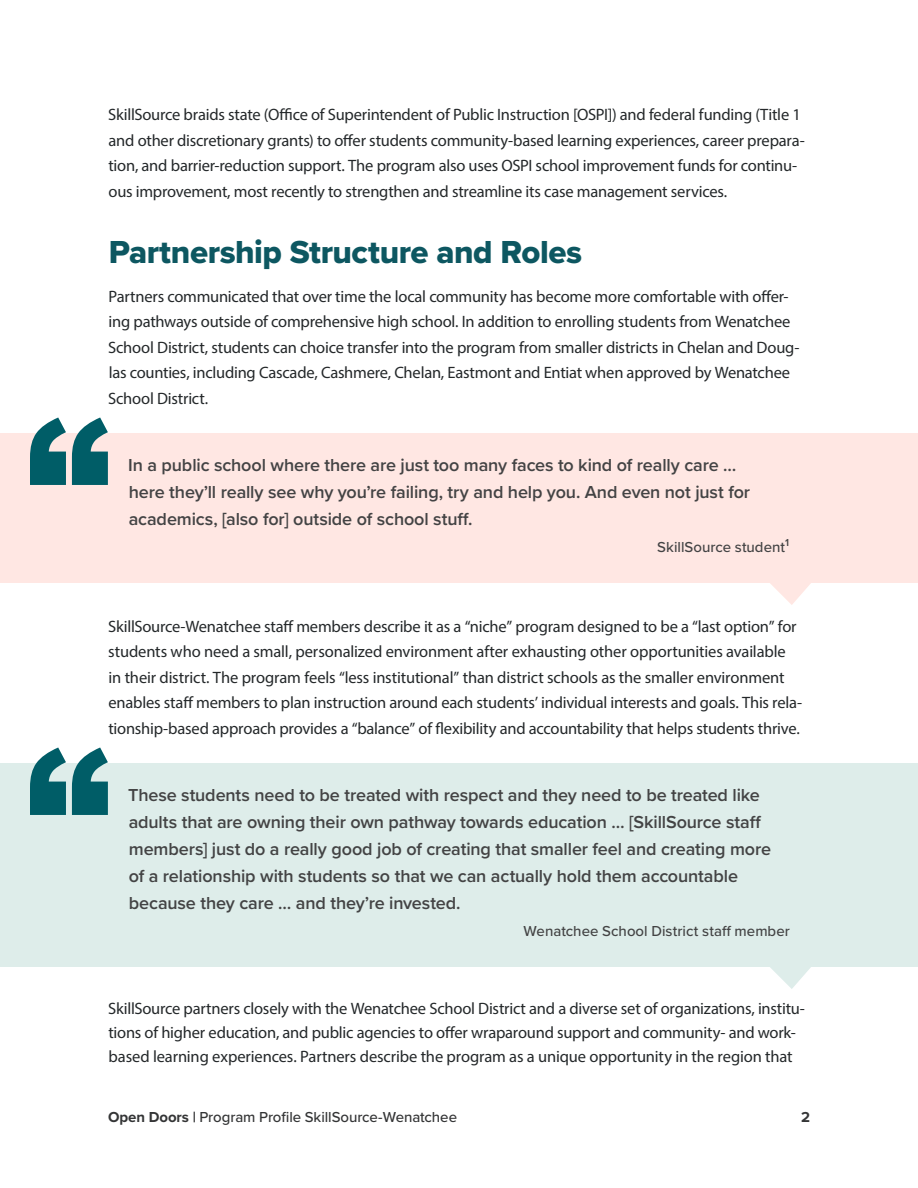
<style>
.page{position:relative;width:918px;height:1188px;background:#fff}
.page>*{position:absolute;margin:0;border:0;box-sizing:border-box;transform-origin:0 0}
.t1{font:33px "Proxima Nova Extrabld";letter-spacing:-.015em;color:#0d5761}
.t2{font:600 18px/27px "Proxima Nova";letter-spacing:-.01em;color:#434344}
.t3{font:16.5px/25.5px "Myriad Pro";letter-spacing:-.01em;color:#24282a}
.t4{font:500 15px "Proxima Nova";color:#434344}
.t5{font:500 15px "Proxima Nova";letter-spacing:-.005em;color:#343536}
.t6{font:700 15px "Proxima Nova";color:#343536}
.s1{font-weight:700}
</style>
<div class="page">
<div style="left:0;top:433px;width:918px;height:123px;background:#ffe7e3"></div>
<div style="left:0;top:517px;width:918px;height:66px;background:#ffe7e3"></div>
<div style="left:0;top:763px;width:918px;height:177px;background:#deedea"></div>
<div style="left:0;top:901px;width:918px;height:66px;background:#deedea"></div>
<svg style="left:30px;top:417px;width:78px;height:68px"></svg>
<svg style="left:770px;top:583px;width:41px;height:22px"></svg>
<svg style="left:30px;top:747px;width:78px;height:68px"></svg>
<svg style="left:770px;top:967px;width:41px;height:22px"></svg>
<p class="t3" style="left:108px;top:102px;width:698px">SkillSource braids state (Office of Superintendent of Public Instruction [OSPI]) and federal funding (Title 1 and other discretionary grants) to offer students community-based learning experiences, career prepara&shy;tion, and barrier-reduction support. The program also uses OSPI school improvement funds for continu&shy;ous improvement, most recently to strengthen and streamline its case management services.</p>
<h2 class="t1" style="left:109px;top:227px;width:475px">Partnership Structure and Roles</h2>
<p class="t3" style="left:108px;top:283px;width:693px">Partners communicated that over time the local community has become more comfortable with offer&shy;ing pathways outside of comprehensive high school. In addition to enrolling students from Wenatchee School District, students can choice transfer into the program from smaller districts in Chelan and Doug&shy;las counties, including Cascade, Cashmere, Chelan, Eastmont and Entiat when approved by Wenatchee School District.</p>
<p class="t2" style="left:128px;top:451px;width:623px">In a public school where there are just too many faces to kind of really care … here they’ll really see why you’re failing, try and help you. And even not just for academics, [also for] outside of school stuff.</p>
<p class="t4" style="left:657px;top:536px;width:133px">SkillSource student <sup>1</sup></p>
<p class="t3" style="left:108px;top:613px;width:695px">SkillSource-Wenatchee staff members describe it as a “niche” program designed to be a “last option” for students who need a small, personalized environment after exhausting other opportunities available in their district. The program feels “less institutional” than district schools as the smaller environment enables staff members to plan instruction around each students’ individual interests and goals. This rela&shy;tionship-based approach provides a “balance” of flexibility and accountability that helps students thrive.</p>
<p class="t2" style="left:128px;top:781px;width:644px">These students need to be treated with respect and they need to be treated like adults that are owning their own pathway towards education … [SkillSource staff members] just do a really good job of creating that smaller feel and creating more of a relationship with students so that we can actually hold them accountable because they care … and they’re invested.</p>
<p class="t4" style="left:524px;top:920px;width:268px">Wenatchee School District staff member</p>
<p class="t3" style="left:108px;top:997px;width:698px;line-height:24px">SkillSource partners closely with the Wenatchee School District and a diverse set of organizations, institu&shy;tions of higher education, and public agencies to offer wraparound support and community- and work&shy;based learning experiences. Partners describe the program as a unique opportunity in the region that</p>
<p class="t5" style="left:108px;top:1106px;width:351px"><span class="s1">Open Doors |</span> Program Profile SkillSource-Wenatchee</p>
<p class="t6" style="left:801px;top:1106px;width:10px">2</p>
</div>
